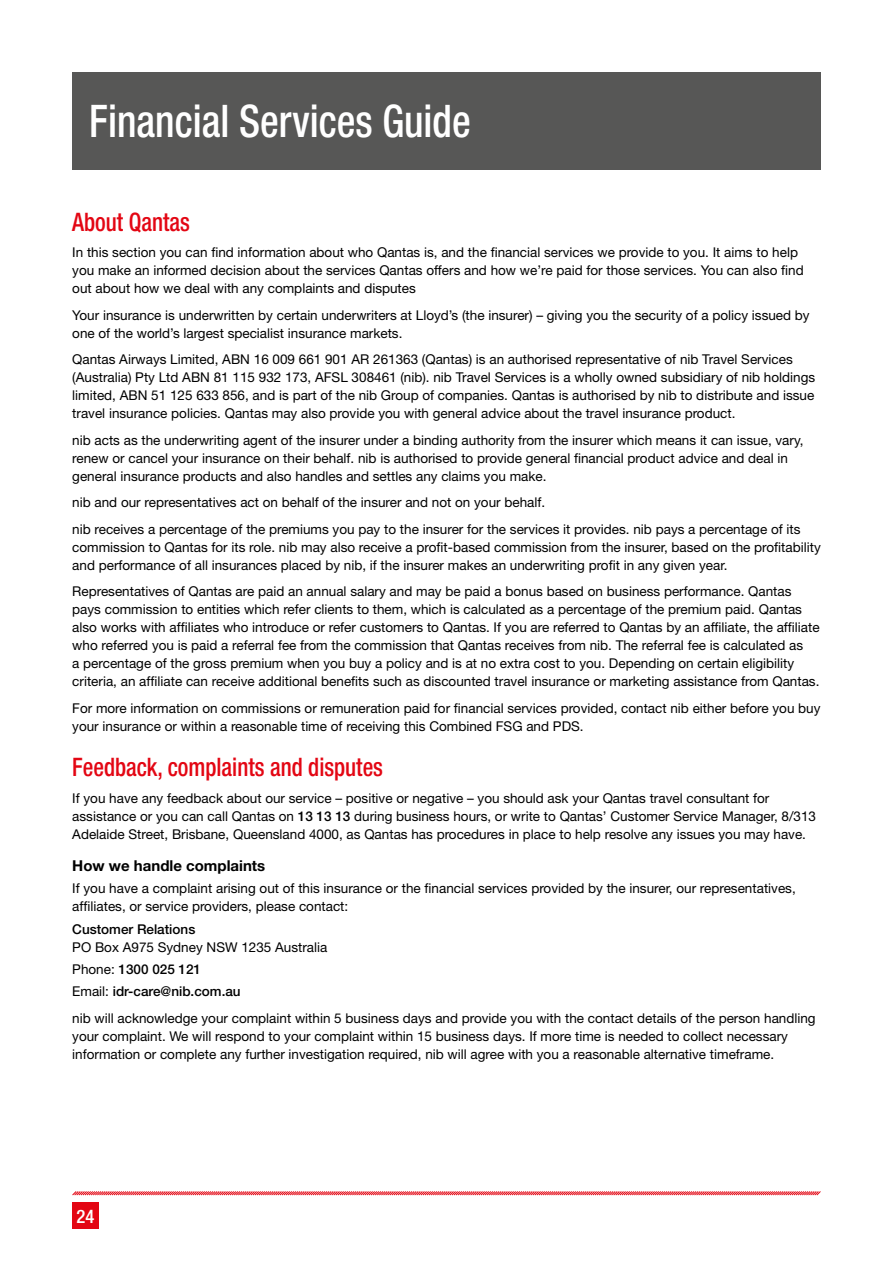
<style>
.page{position:relative;width:893px;height:1263px;background:#fff}
.page>*{position:absolute;margin:0;border:0;box-sizing:border-box;transform-origin:0 0}
.t1{font:500 condensed 45px "Helvetica Neue LT Pro";color:#fff;scale:.9 1}
.t2{font:500 condensed 25.5px "Helvetica Neue LT Pro";color:#e30613;scale:.9 1}
.t3{font:500 condensed 18.6px "Helvetica Neue LT Pro";color:#fff}
.t4{font:700 15px "Helvetica Neue LT Pro";color:#000}
.t5{font:13.5px/18px "Helvetica Neue LT Pro";color:#000}
.t6{font:500 13.5px "Helvetica Neue LT Pro";color:#000}
.s1{font-weight:500}
</style>
<div class="page">
<div style="left:72px;top:1203px;width:27px;height:26px;background:#e30613"></div>
<svg style="left:72px;top:1191px;width:749px;height:5px;background:#f0848b"></svg>
<div style="left:72px;top:72px;width:749px;height:98px;background:#575756"></div>
<h1 class="t1" style="left:89px;top:94px;width:425px">Financial Services Guide</h1>
<h2 class="t2" style="left:72px;top:207px;width:132px">About Qantas</h2>
<p class="t5" style="left:72px;top:243px;width:733px">In this section you can find information about who Qantas is, and the financial services we provide to you. It aims to help you make an informed decision about the services Qantas offers and how we’re paid for those services. You can also find out about how we deal with any complaints and disputes</p>
<p class="t5" style="left:72px;top:306px;width:739px">Your insurance is underwritten by certain underwriters at Lloyd’s (the insurer) – giving you the security of a policy issued by one of the world’s largest specialist insurance markets.</p>
<p class="t5" style="left:72px;top:350px;width:744px">Qantas Airways Limited, ABN 16 009 661 901 AR 261363 (Qantas) is an authorised representative of nib Travel Services (Australia) Pty Ltd ABN 81 115 932 173, AFSL 308461 (nib). nib Travel Services is a wholly owned subsidiary of nib holdings limited, ABN 51 125 633 856, and is part of the nib Group of companies. Qantas is authorised by nib to distribute and issue travel insurance policies. Qantas may also provide you with general advice about the travel insurance product.</p>
<p class="t5" style="left:72px;top:431px;width:733px">nib acts as the underwriting agent of the insurer under a binding authority from the insurer which means it can issue, vary, renew or cancel your insurance on their behalf. nib is authorised to provide general financial product advice and deal in general insurance products and also handles and settles any claims you make.</p>
<p class="t5" style="left:72px;top:489px;width:730px;line-height:26.5px">nib and our representatives act on behalf of the insurer and not on your behalf.<br>nib receives a percentage of the premiums you pay to the insurer for the services it provides. nib pays a percentage of its</p>
<p class="t5" style="left:72px;top:538px;width:750px">commission to Qantas for its role. nib may also receive a profit-based commission from the insurer, based on the profitability and performance of all insurances placed by nib, if the insurer makes an underwriting profit in any given year.</p>
<p class="t5" style="left:72px;top:582px;width:749px">Representatives of Qantas are paid an annual salary and may be paid a bonus based on business performance. Qantas pays commission to entities which refer clients to them, which is calculated as a percentage of the premium paid. Qantas also works with affiliates who introduce or refer customers to Qantas. If you are referred to Qantas by an affiliate, the affiliate who referred you is paid a referral fee from the commission that Qantas receives from nib. The referral fee is calculated as<br>a percentage of the gross premium when you buy a policy and is at no extra cost to you. Depending on certain eligibility criteria, an affiliate can receive additional benefits such as discounted travel insurance or marketing assistance from Qantas.</p>
<p class="t5" style="left:72px;top:699px;width:750px">For more information on commissions or remuneration paid for financial services provided, contact nib either before you buy your insurance or within a reasonable time of receiving this Combined FSG and PDS.</p>
<h2 class="t2" style="left:72px;top:752px;width:347px">Feedback, complaints and disputes</h2>
<p class="t5" style="left:72px;top:789px;width:745px">If you have any feedback about our service – positive or negative – you should ask your Qantas travel consultant for assistance or you can call Qantas on <span class="s1">13 13 13</span> during business hours, or write to Qantas’ Customer Service Manager, 8/313<br>Adelaide Street, Brisbane, Queensland 4000, as Qantas has procedures in place to help resolve any issues you may have.</p>
<p class="t4" style="left:72px;top:856px;width:194px">How we handle complaints</p>
<p class="t5" style="left:72px;top:879px;width:725px">If you have a complaint arising out of this insurance or the financial services provided by the insurer, our representatives, affiliates, or service providers, please contact:</p>
<p class="t6" style="left:72px;top:921px;width:125px">Customer Relations</p>
<p class="t5" style="left:72px;top:935px;width:257px;line-height:22.2px">PO Box A975 Sydney NSW 1235 Australia<br>Phone: <span class="s1">1300 025 121<br></span>Email: <span class="s1">idr-care@nib.com.au</span></p>
<p class="t5" style="left:72px;top:1008px;width:745px">nib will acknowledge your complaint within 5 business days and provide you with the contact details of the person handling your complaint. We will respond to your complaint within 15 business days. If more time is needed to collect necessary information or complete any further investigation required, nib will agree with you a reasonable alternative timeframe.</p>
<h3 class="t3" style="left:77px;top:1205px;width:19px">24</h3>
</div>
